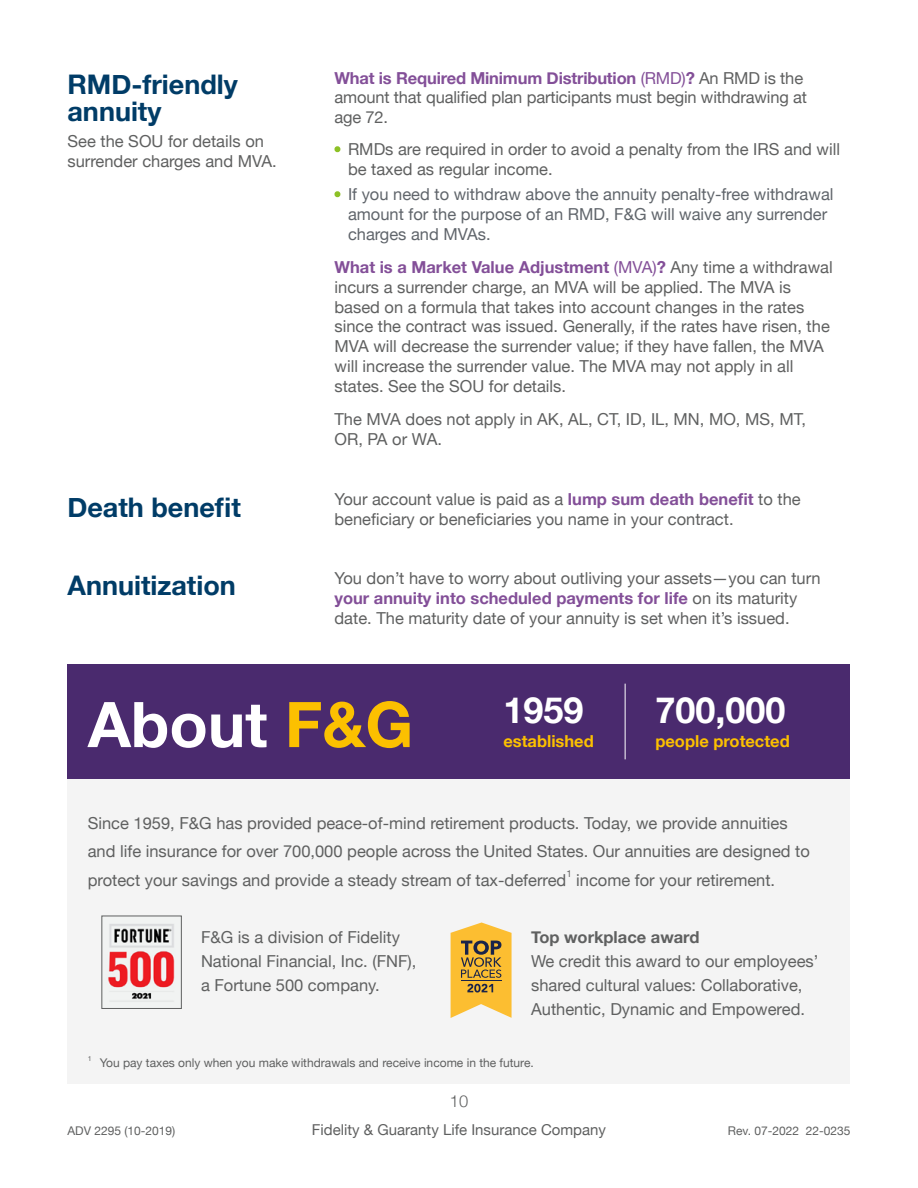
<style>
.page{position:relative;width:918px;height:1188px;background:#fff}
.page>*{position:absolute;margin:0;border:0;box-sizing:border-box;transform-origin:0 0}
.t1{font:700 63px "Helvetica Neue";color:#fff}
.t2{font:700 36px "Helvetica Neue";color:#fff}
.t3{font:700 27px/27px "Helvetica Neue";color:#003c67}
.t4{font:16.5px/19.8px "Helvetica Neue";color:#5f6060}
.t5{font:16.5px/19.8px "Helvetica Neue";color:#60656b}
.t6{font:700 16.5px "Helvetica Neue";color:#fcc000}
.t7{font:700 16.5px "Helvetica Neue";color:#5f6060}
.t8{font:300 16.5px "Helvetica Neue";color:#5f6060}
.t9{font:15px "Helvetica Neue";color:#5f6060}
.t10{font:12px "Helvetica Neue";color:#5f6060}
.t11{font:9.6px "Helvetica Neue";color:#5f6060}
.t12{font:7.05px "Helvetica Neue";color:#5f6060}
.s1{font-weight:700;color:#834f98}
.s2{color:#834f98}
.s3{font-weight:700;color:#8dc126}
.s4{color:#fcc000}
</style>
<div class="page">
<div style="left:68px;top:664px;width:782px;height:115px;background:#4a2a6e"></div>
<div style="left:68px;top:779px;width:782px;height:305px;background:#f4f4f4"></div>
<hr style="left:625px;top:684px;width:1px;height:75px;background:#fff">
<svg style="left:451px;top:922px;width:61px;height:96px;background:#e0b34e"></svg>
<img style="left:108px;top:924px;width:67px;height:78px">
<div style="left:102px;top:916px;width:80px;height:93px;border:1px solid #5f6060"></div>
<h3 class="t3" style="left:68px;top:71px;width:172px">RMD-friendly annuity</h3>
<p class="t4" style="left:68px;top:133px;width:211px">See the SOU for details on surrender charges and MVA.</p>
<p class="t4" style="left:334px;top:69px;width:474px"><span class="s1">What is Required Minimum Distribution</span> <span class="s2">(RMD)</span><span class="s1">?</span> An RMD is the amount that qualified plan participants must begin withdrawing at age 72.</p>
<p class="t4" style="left:348px;top:140px;width:494px;text-indent:-14px"><span class="s3">•</span> RMDs are required in order to avoid a penalty from the IRS and will be taxed as regular income.</p>
<p class="t5" style="left:348px;top:185px;width:487px;text-indent:-14px"><span class="s3">•</span> If you need to withdraw above the annuity penalty-free withdrawal amount for the purpose of an RMD, F&amp;G will waive any surrender charges and MVAs.</p>
<p class="t4" style="left:335px;top:258px;width:500px"><span class="s1">What is a Market Value Adjustment</span> <span class="s2">(MVA)</span><span class="s1">?</span> Any time a withdrawal incurs a surrender charge, an MVA will be applied. The MVA is based on a formula that takes into account changes in the rates since the contract was issued. Generally, if the rates have risen, the MVA will decrease the surrender value; if they have fallen, the MVA will increase the surrender value. The MVA may not apply in all states. See the SOU for details.</p>
<p class="t4" style="left:335px;top:410px;width:473px">The MVA does not apply in AK, AL, CT, ID, IL, MN, MO, MS, MT,<br>OR, PA or WA.</p>
<h3 class="t3" style="left:67px;top:494px;width:175px">Death benefit</h3>
<p class="t4" style="left:335px;top:490px;width:468px">Your account value is paid as a <span class="s1">lump sum death benefit</span> to the beneficiary or beneficiaries you name in your contract.</p>
<h3 class="t3" style="left:68px;top:573px;width:170px">Annuitization</h3>
<p class="t4" style="left:335px;top:570px;width:488px">You don’t have to worry about outliving your assets—you can turn <span class="s1">your annuity into scheduled payments for life</span> on its maturity date. The maturity date of your annuity is set when it’s issued.</p>
<h1 class="t1" style="left:88px;top:675px;width:327px">About <span class="s4">F&amp;G</span></h1>
<h2 class="t2" style="left:503px;top:682px;width:82px">1959</h2>
<p class="t6" style="left:503px;top:728px;width:92px">established</p>
<h2 class="t2" style="left:655px;top:682px;width:132px">700,000</h2>
<p class="t6" style="left:655px;top:728px;width:136px">people protected</p>
<p class="t4" style="left:88px;top:810px;width:724px;line-height:28.5px">Since 1959, F&amp;G has provided peace-of-mind retirement products. Today, we provide annuities and life insurance for over 700,000 people across the United States. Our annuities are designed to protect your savings and provide a steady stream of tax-deferred</p>
<p class="t11" style="left:566px;top:867px;width:7px">1</p>
<p class="t4" style="left:576px;top:871px;width:200px">income for your retirement.</p>
<p class="t4" style="left:201px;top:926px;width:217px;line-height:24px">F&amp;G is a division of Fidelity<br>National Financial, Inc. (FNF), a Fortune 500 company.</p>
<p class="t7" style="left:531px;top:924px;width:170px">Top workplace award</p>
<p class="t4" style="left:531px;top:950px;width:289px;line-height:24px">We credit this award to our employees’ shared cultural values: Collaborative,<br>Authentic, Dynamic and Empowered.</p>
<p class="t12" style="left:88px;top:1054px;width:5px">1</p>
<p class="t10" style="left:100px;top:1054px;width:436px">You pay taxes only when you make withdrawals and receive income in the future.</p>
<p class="t8" style="left:450px;top:1088px;width:20px">10</p>
<p class="t10" style="left:68px;top:1122px;width:109px">ADV 2295 (10-2019)</p>
<p class="t9" style="left:312px;top:1119px;width:296px">Fidelity &amp; Guaranty Life Insurance Company</p>
<p class="t10" style="left:728px;top:1122px;width:124px">Rev. 07-2022 22-0235</p>
</div>
